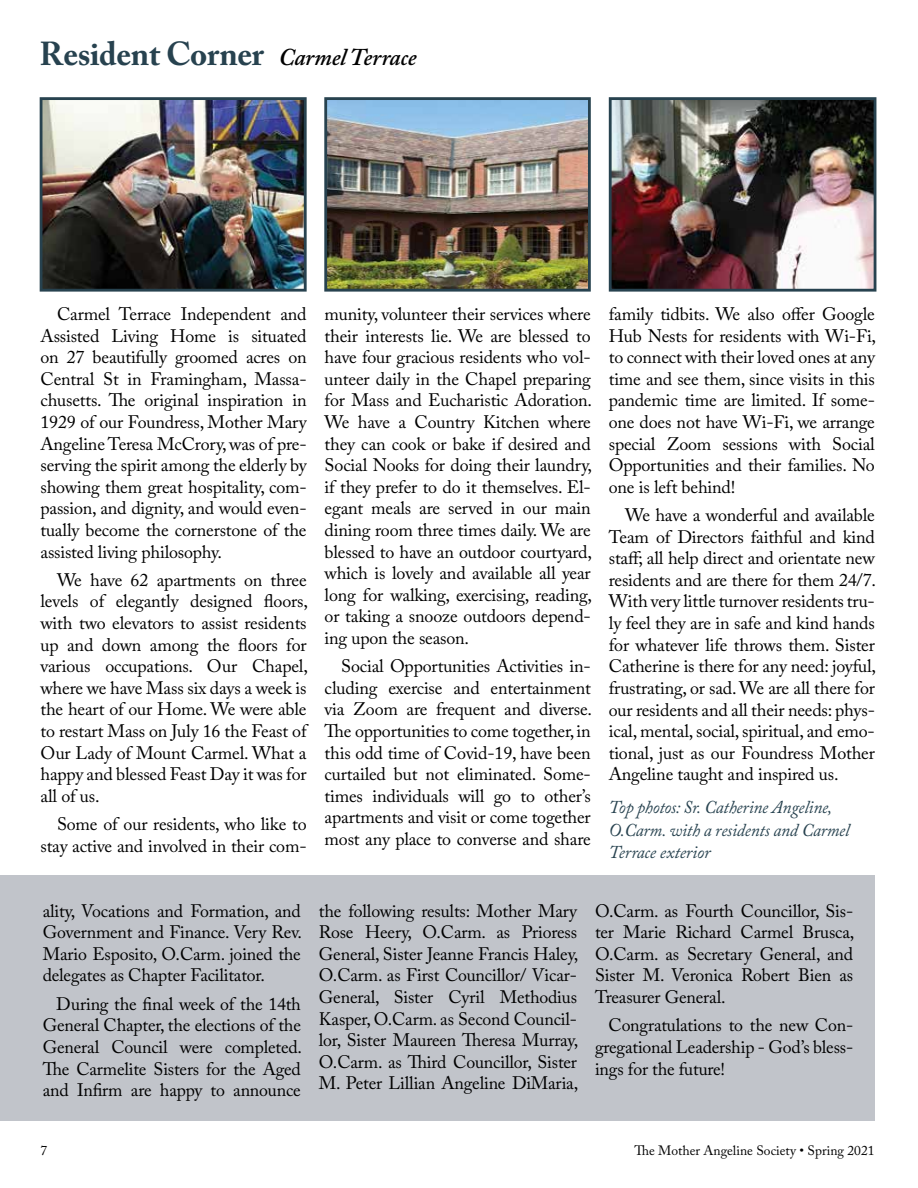
<style>
.page{position:relative;width:918px;height:1188px;background:#fff}
.page>*{position:absolute;margin:0;border:0;box-sizing:border-box;transform-origin:0 0}
.t1{font:700 33px "Adobe Caslon Pro";letter-spacing:-.01em;color:#27424f}
.t2{font:italic 600 24px "Adobe Caslon Pro";letter-spacing:-.01em;color:#000}
.t3{font:18px/21.6px "Adobe Caslon Pro";letter-spacing:-.01em;color:#000;text-align:justify}
.t4{font:italic 18px/22.5px "Adobe Caslon Pro";letter-spacing:-.01em;color:#27424f;scale:.96 1}
.t5{font:13.5px "Adobe Caslon Pro";color:#000}
</style>
<div class="page">
<img style="left:328px;top:101px;width:259px;height:187px">
<div style="left:324px;top:97px;width:267px;height:195px;border:3px solid #27424f"></div>
<div style="left:0;top:876px;width:875px;height:245px;background:#c1c4ca"></div>
<img style="left:44px;top:101px;width:259px;height:187px">
<div style="left:40px;top:97px;width:267px;height:195px;border:3px solid #27424f"></div>
<img style="left:613px;top:101px;width:259px;height:187px">
<div style="left:609px;top:97px;width:267px;height:195px;border:3px solid #27424f"></div>
<h1 class="t1" style="left:40px;top:34px;width:226px">Resident Corner</h1>
<h2 class="t2" style="left:279px;top:43px;width:139px">Carmel Terrace</h2>
<p class="t3" style="left:40px;top:303px;width:268px;text-indent:17px">Carmel Terrace Independent and Assisted Living Home is situated on 27 beautifully groomed acres on Central St in Framingham, Massa&shy;chusetts. The original inspiration in 1929 of our Foundress, Mother Mary Angeline Teresa McCrory, was of pre&shy;serving the spirit among the elderly by showing them great hospitality, com&shy;passion, and dignity, and would even&shy;tually become the cornerstone of the assisted living philosophy.</p>
<p class="t3" style="left:40px;top:569px;width:270px;text-align:left;text-indent:17px">We have 62 apartments on three levels of elegantly designed floors, with two elevators to assist residents up and down among the floors for various occupations. Our Chapel, where we have Mass six days a week is the heart of our Home. We were able to restart Mass on July 16 the Feast of<br>Our Lady of Mount Carmel. What a happy and blessed Feast Day it was for all of us.</p>
<p class="t3" style="left:40px;top:813px;width:268px;text-align:right">Some of our residents, who like to stay active and involved in their com-</p>
<p class="t3" style="left:325px;top:303px;width:269px">munity, volunteer their services where their interests lie. We are blessed to have four gracious residents who vol&shy;unteer daily in the Chapel preparing for Mass and Eucharistic Adoration.<br>We have a Country Kitchen where they can cook or bake if desired and Social Nooks for doing their laundry, if they prefer to do it themselves. El&shy;egant meals are served in our main dining room three times daily. We are blessed to have an outdoor courtyard, which is lovely and available all year long for walking, exercising, reading, or taking a snooze outdoors depend&shy;ing upon the season.</p>
<p class="t3" style="left:325px;top:655px;width:269px;text-indent:17px">Social Opportunities Activities in&shy;cluding exercise and entertainment via Zoom are frequent and diverse.<br>The opportunities to come together, in this odd time of Covid-19, have been curtailed but not eliminated. Some&shy;times individuals will go to other’s apartments and visit or come together most any place to converse and share</p>
<p class="t3" style="left:609px;top:303px;width:269px">family tidbits. We also offer Google Hub Nests for residents with Wi-Fi, to connect with their loved ones at any time and see them, since visits in this pandemic time are limited. If some&shy;one does not have Wi-Fi, we arrange special Zoom sessions with Social Opportunities and their families. No one is left behind!</p>
<p class="t3" style="left:609px;top:504px;width:269px;text-indent:17px">We have a wonderful and available Team of Directors faithful and kind staff; all help direct and orientate new residents and are there for them 24/7.<br>With very little turnover residents tru&shy;ly feel they are in safe and kind hands for whatever life throws them. Sister Catherine is there for any need: joyful, frustrating, or sad. We are all there for our residents and all their needs: phys&shy;ical, mental, social, spiritual, and emo&shy;tional, just as our Foundress Mother Angeline taught and inspired us.</p>
<p class="t4" style="left:609px;top:796px;width:252px">Top photos: Sr. Catherine Angeline,<br>O.Carm. with a residents and Carmel<br>Terrace exterior</p>
<p class="t3" style="left:43px;top:900px;width:261px">ality, Vocations and Formation, and Government and Finance. Very Rev.<br>Mario Esposito, O.Carm. joined the delegates as Chapter Facilitator.</p>
<p class="t3" style="left:43px;top:993px;width:261px;text-indent:14px">During the final week of the 14th General Chapter, the elections of the General Council were completed.<br>The Carmelite Sisters for the Aged and Infirm are happy to announce</p>
<p class="t3" style="left:319px;top:900px;width:261px">the following results: Mother Mary Rose Heery, O.Carm. as Prioress General, Sister Jeanne Francis Haley, O.Carm. as First Councillor/ Vicar-General, Sister Cyril Methodius Kasper, O.Carm. as Second Council&shy;lor, Sister Maureen Theresa Murray, O.Carm. as Third Councillor, Sister M. Peter Lillian Angeline DiMaria,</p>
<p class="t3" style="left:595px;top:900px;width:261px">O.Carm. as Fourth Councillor, Sis&shy;ter Marie Richard Carmel Brusca, O.Carm. as Secretary General, and Sister M. Veronica Robert Bien as Treasurer General.</p>
<p class="t3" style="left:595px;top:1014px;width:260px;text-indent:14px">Congratulations to the new Con&shy;gregational Leadership - God’s bless&shy;ings for the future!</p>
<p class="t5" style="left:40px;top:1143px;width:8px">7</p>
<p class="t5" style="left:634px;top:1143px;width:242px">The Mother Angeline Society • Spring 2021</p>
</div>
